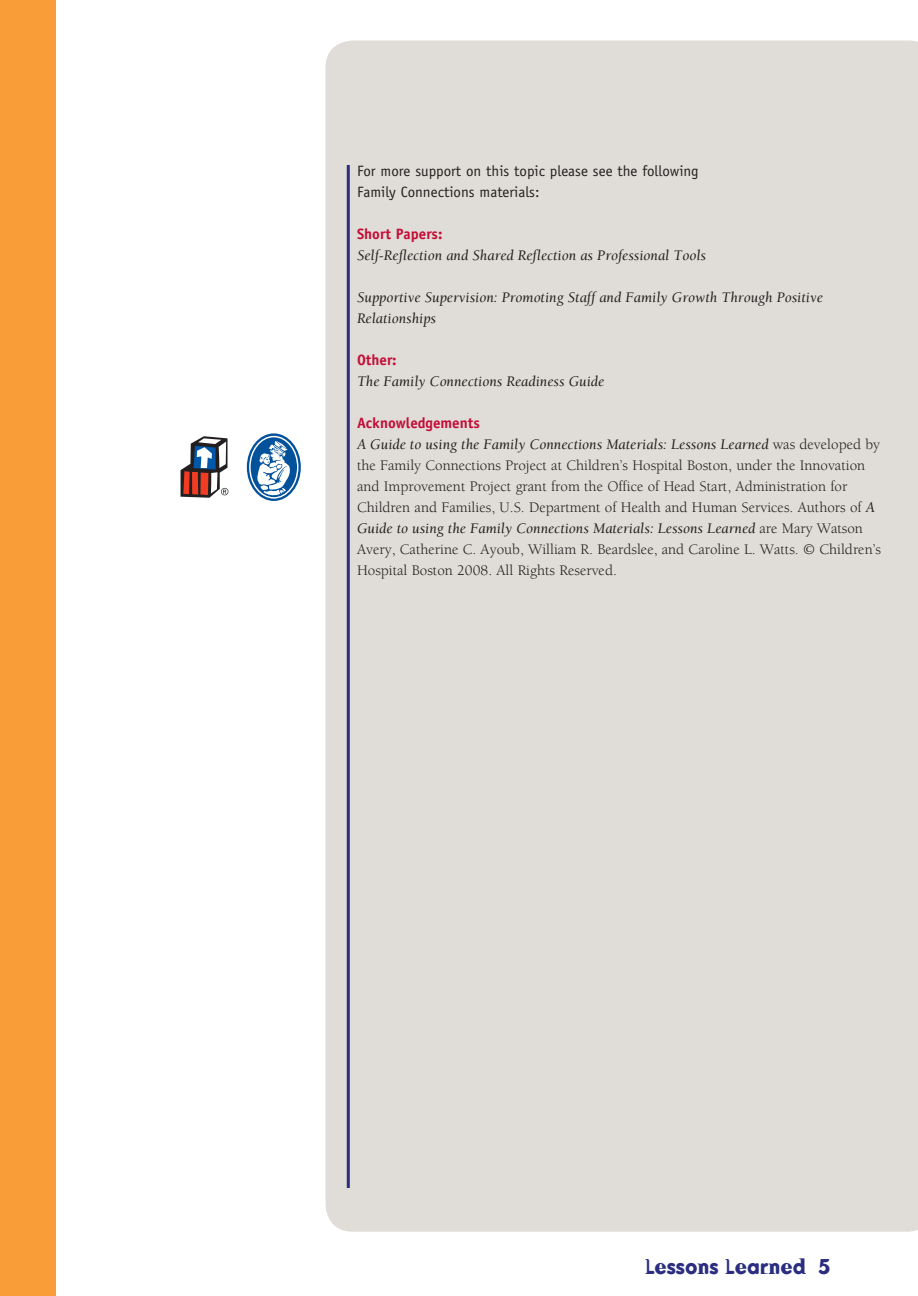
<style>
.page{position:relative;width:918px;height:1296px;background:#fff}
.page>*{position:absolute;margin:0;border:0;box-sizing:border-box;transform-origin:0 0}
.t1{font:700 21px "Dead History";color:#2a2d80}
.t2{font:15px/21px "Berkeley";color:#231f20}
.t3{font:italic 15px/21px "Berkeley";color:#231f20}
.t4{font:15px "Officina Sans";color:#231f20}
.t5{font:700 15px "Officina Sans";color:#c40c37}
.s1{font-style:italic}
</style>
<div class="page">
<div style="left:326px;top:40px;width:592px;height:1192px;background:#e0dcd7"></div>
<hr style="left:347px;top:165px;width:3px;height:1023px;background:#2a2d80">
<div style="left:0;top:0;width:56px;height:1296px;background:#f89d38"></div>
<svg style="left:181px;top:436px;width:47px;height:62px"></svg>
<svg style="left:247px;top:433px;width:54px;height:68px"></svg>
<div style="left:249px;top:436px;width:49px;height:63px;border:1px solid #fff;border-radius:50%"></div>
<svg style="left:256px;top:441px;width:35px;height:55px"></svg>
<p class="t4" style="left:357px;top:162px;width:343px">For more support on this topic please see the following</p>
<p class="t4" style="left:357px;top:183px;width:184px">Family Connections materials:</p>
<p class="t5" style="left:357px;top:225px;width:87px">Short Papers:</p>
<p class="t3" style="left:357px;top:245px;width:351px">Self-Reflection and Shared Reflection as Professional Tools</p>
<p class="t3" style="left:357px;top:287px;width:467px">Supportive Supervision: Promoting Staff and Family Growth Through Positive<br>Relationships</p>
<p class="t5" style="left:357px;top:351px;width:41px">Other:</p>
<p class="t3" style="left:357px;top:371px;width:249px">The Family Connections Readiness Guide</p>
<p class="t5" style="left:357px;top:414px;width:124px">Acknowledgements</p>
<p class="t2" style="left:357px;top:434px;width:526px"><span class="s1">A Guide to using the Family Connections Materials: Lessons Learned</span> was developed by the Family Connections Project at Children’s Hospital Boston, under the Innovation and Improvement Project grant from the Office of Head Start, Administration for Children and Families, U.S. Department of Health and Human Services. Authors of <span class="s1">A Guide to using the Family Connections Materials: Lessons Learned</span> are Mary Watson Avery, Catherine C. Ayoub, William R. Beardslee, and Caroline L. Watts. © Children’s Hospital Boston 2008. All Rights Reserved.</p>
<h1 class="t1" style="left:645px;top:1252px;width:187px">Lessons Learned 5</h1>
</div>
